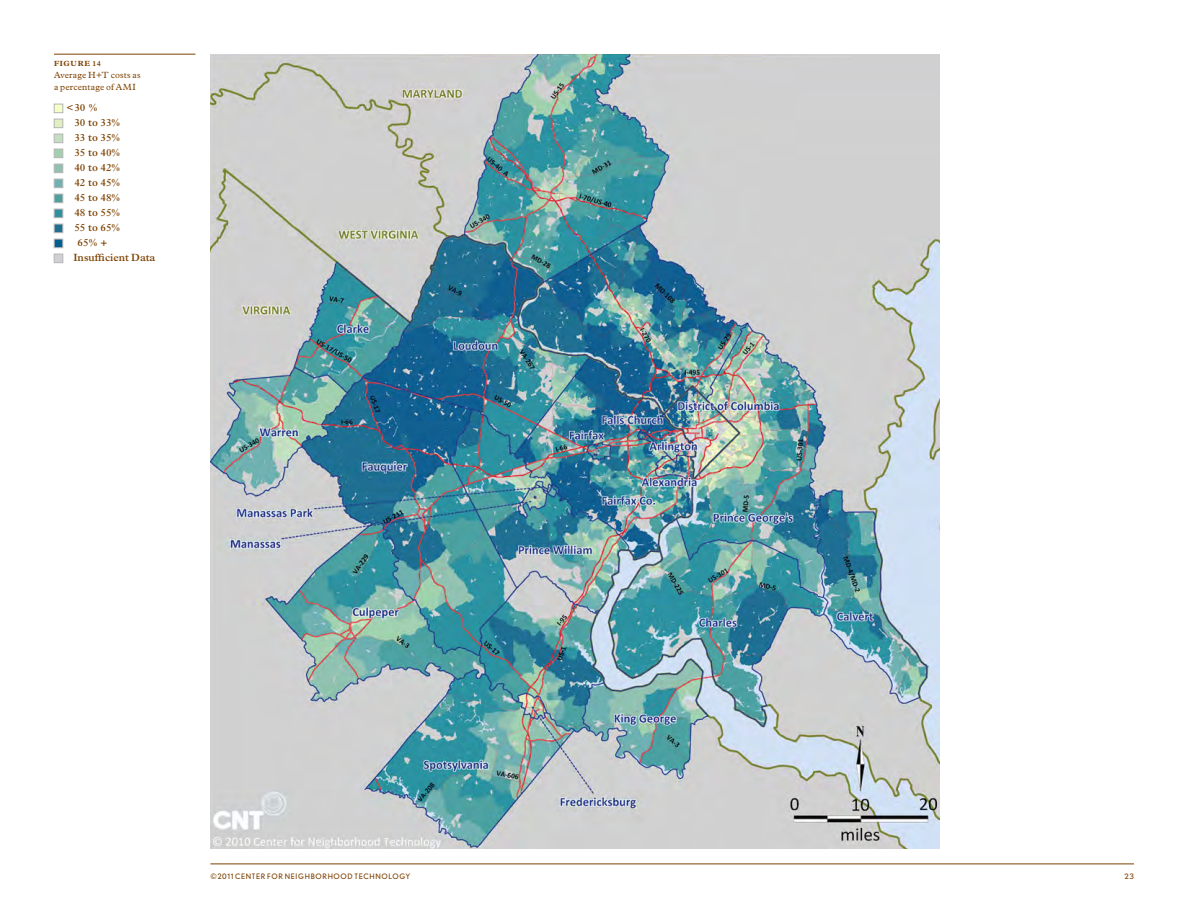
<style>
.page{position:relative;width:1188px;height:918px;background:#fff}
.page>*{position:absolute;margin:0;border:0;box-sizing:border-box;transform-origin:0 0}
.Map_key_-_small_num{font:600 10.5px "Plantin";color:#7e4200}
.Data_Title{font:9px/12px "Plantin";letter-spacing:.025em;color:#7e4200}
.t1{font:7.5px "Nobel";letter-spacing:.085em;color:#7e4200}
.Data_Title-2{font:700 7.5px "Plantin";letter-spacing:.095em;color:#7e4200}
.s1{font-weight:400}
</style>
<div class="page">
<img style="left:210px;top:54px;width:730px;height:795px">
<hr style="left:54px;top:54px;width:141px;height:1px;background:#7e4200">
<div style="left:54px;top:104px;width:9px;height:9px;background:#f5ffc7;border:1px solid #b5b5b5"></div>
<div style="left:54px;top:119px;width:9px;height:9px;background:#e0f0bf;border:1px solid #b5b5b5"></div>
<div style="left:54px;top:134px;width:9px;height:9px;background:#c2dfc1;border:1px solid #b5b5b5"></div>
<div style="left:54px;top:149px;width:9px;height:9px;background:#a2cfae;border:1px solid #b5b5b5"></div>
<div style="left:54px;top:164px;width:9px;height:9px;background:#90c0b2;border:1px solid #b5b5b5"></div>
<div style="left:54px;top:179px;width:9px;height:9px;background:#70b2b1;border:1px solid #b5b5b5"></div>
<div style="left:54px;top:194px;width:9px;height:9px;background:#4ea09e;border:1px solid #b5b5b5"></div>
<div style="left:54px;top:209px;width:9px;height:9px;background:#3090a0;border:1px solid #b5b5b5"></div>
<div style="left:54px;top:224px;width:9px;height:9px;background:#1f6f90;border:1px solid #b5b5b5"></div>
<div style="left:54px;top:239px;width:9px;height:9px;background:#015f92;border:1px solid #b5b5b5"></div>
<div style="left:54px;top:254px;width:9px;height:9px;background:#d2d0d5;border:1px solid #b5b5b5"></div>
<hr style="left:210px;top:864px;width:924px;height:1px;background:#7e4200">
<p class="Data_Title-2" style="left:54px;top:59px;width:48px">FIGURE 14</p>
<p class="Data_Title" style="left:54px;top:69px;width:88px">Average H+T costs as a percentage of AMI</p>
<p class="Map_key_-_small_num" style="left:67px;top:102px;width:32px"><span class="s1">&lt;</span> 30 %</p>
<p class="Map_key_-_small_num" style="left:74px;top:117px;width:47px">30 to 33%</p>
<p class="Map_key_-_small_num" style="left:74px;top:132px;width:47px">33 to 35%</p>
<p class="Map_key_-_small_num" style="left:74px;top:147px;width:47px">35 to 40%</p>
<p class="Map_key_-_small_num" style="left:74px;top:162px;width:47px">40 to 42%</p>
<p class="Map_key_-_small_num" style="left:74px;top:177px;width:47px">42 to 45%</p>
<p class="Map_key_-_small_num" style="left:74px;top:192px;width:47px">45 to 48%</p>
<p class="Map_key_-_small_num" style="left:74px;top:207px;width:47px">48 to 55%</p>
<p class="Map_key_-_small_num" style="left:74px;top:222px;width:47px">55 to 65%</p>
<p class="Map_key_-_small_num" style="left:78px;top:237px;width:32px">65% +</p>
<p class="Map_key_-_small_num" style="left:74px;top:252px;width:83px">Insufficient Data</p>
<p class="t1" style="left:210px;top:872px;width:202px">©2011 CENTER FOR NEIGHBORHOOD TECHNOLOGY</p>
<p class="t1" style="left:1124px;top:872px;width:11px">23</p>
</div>
